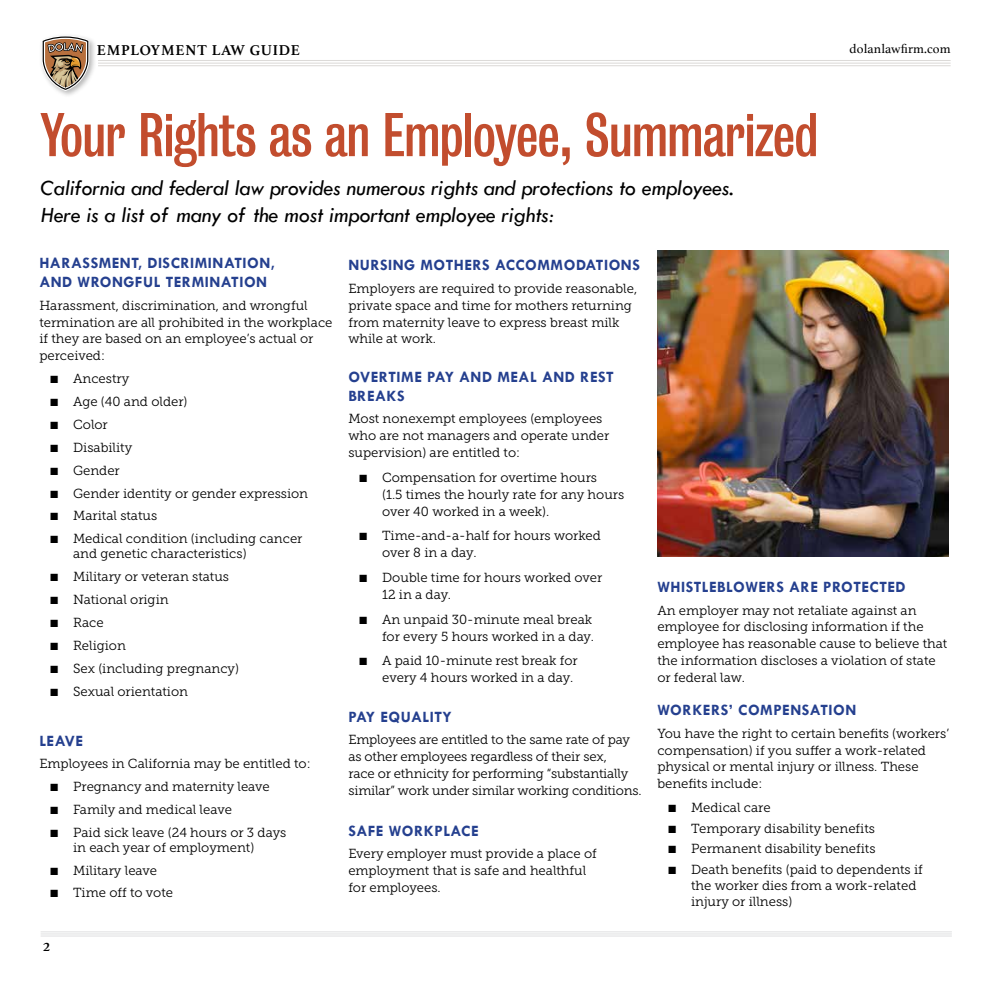
<style>
.page{position:relative;width:990px;height:990px;background:#fff}
.page>*{position:absolute;margin:0;border:0;box-sizing:border-box;transform-origin:0 0}
.t1{font:56.12px "Bureau Grotesque Three Three";color:#c24d2e}
.t2{font:italic 22.5px/27.5px "Tw Cen";letter-spacing:-.01em;color:#000}
.t3{font:17.5px "Athelas";color:#000}
.t4{font:700 16px/18.8px "Tw Cen";letter-spacing:.03em;color:#25408f}
.t5{font:700 15px "Athelas";letter-spacing:.05em;color:#000}
.t6{font:13.12px/16.9px "Museo Slab 300";color:#000}
.t7{font:13.12px "Athelas";letter-spacing:.01em;color:#000}
.s1{font-family:"Monotype Sorts";font-size:10px}
</style>
<div class="page">
<hr style="left:41px;top:931px;width:911px;height:1px;background:#dedfe0">
<hr style="left:41px;top:934px;width:911px;height:1px;background:#dedfe0">
<hr style="left:41px;top:936px;width:911px;height:1px;background:#dedfe0">
<div style="left:39px;top:33px;width:58px;height:65px;background:#000;opacity:.28"></div>
<svg style="left:41px;top:35px;width:49px;height:56px"></svg>
<hr style="left:98px;top:60px;width:853px;height:1px;background:#dcdad8">
<hr style="left:98px;top:63px;width:853px;height:1px;background:#dcdad8">
<hr style="left:98px;top:65px;width:853px;height:1px;background:#dcdad8">
<img style="left:658px;top:251px;width:291px;height:306px">
<p class="t5" style="left:97px;top:38px;width:205px">EMPLOYMENT LAW GUIDE</p>
<p class="t7" style="left:850px;top:38px;width:103px">dolanlawfirm.com</p>
<h1 class="t1" style="left:41px;top:104px;width:779px">Your Rights as an Employee, Summarized</h1>
<h2 class="t2" style="left:41px;top:174px;width:695px">California and federal law provides numerous rights and protections to employees.<br>Here is a list of many of the most important employee rights:</h2>
<p class="t4" style="left:39px;top:254px;width:237px">HARASSMENT, DISCRIMINATION,<br>AND WRONGFUL TERMINATION</p>
<p class="t6" style="left:39px;top:297px;width:295px">Harassment, discrimination, and wrongful termination are all prohibited in the workplace if they are based on an employee’s actual or perceived:</p>
<p class="t6" style="left:51px;top:367px;width:259px;line-height:22.9px"><span class="s1">Q</span> Ancestry<br><span class="s1">Q</span> Age (40 and older)<br><span class="s1">Q</span> Color<br><span class="s1">Q</span> Disability<br><span class="s1">Q</span> Gender<br><span class="s1">Q</span> Gender identity or gender expression<br><span class="s1">Q</span> Marital status<br><span class="s1">Q</span> Medical condition (including cancer</p>
<p class="t6" style="left:51px;top:542px;width:198px;line-height:22.9px;text-indent:22px">and genetic characteristics)<br><span class="s1">Q</span> Military or veteran status<br><span class="s1">Q</span> National origin<br><span class="s1">Q</span> Race<br><span class="s1">Q</span> Religion<br><span class="s1">Q</span> Sex (including pregnancy)<br><span class="s1">Q</span> Sexual orientation</p>
<p class="t4" style="left:39px;top:731px;width:45px">LEAVE</p>
<p class="t6" style="left:51px;top:752px;width:262px;line-height:22.9px;text-indent:-11px">Employees in California may be entitled to:<br><span class="s1">Q</span> Pregnancy and maternity leave<br><span class="s1">Q</span> Family and medical leave<br><span class="s1">Q</span> Paid sick leave (24 hours or 3 days</p>
<p class="t6" style="left:51px;top:836px;width:205px;line-height:22.9px;text-indent:22px">in each year of employment)<br><span class="s1">Q</span> Military leave<br><span class="s1">Q</span> Time off to vote</p>
<p class="t4" style="left:348px;top:256px;width:293px">NURSING MOTHERS ACCOMMODATIONS</p>
<p class="t6" style="left:348px;top:280px;width:290px">Employers are required to provide reasonable, private space and time for mothers returning from maternity leave to express breast milk while at work.</p>
<p class="t4" style="left:348px;top:367px;width:267px">OVERTIME PAY AND MEAL AND REST<br>BREAKS</p>
<p class="t6" style="left:348px;top:411px;width:263px">Most nonexempt employees (employees who are not managers and operate under supervision) are entitled to:</p>
<p class="t6" style="left:382px;top:469px;width:244px;text-indent:-22px"><span class="s1">Q</span> Compensation for overtime hours<br>(1.5 times the hourly rate for any hours over 40 worked in a week).</p>
<p class="t6" style="left:382px;top:528px;width:220px;text-indent:-22px"><span class="s1">Q</span> Time-and-a-half for hours worked over 8 in a day.</p>
<p class="t6" style="left:382px;top:569px;width:222px;text-indent:-22px"><span class="s1">Q</span> Double time for hours worked over<br>12 in a day.</p>
<p class="t6" style="left:360px;top:611px;width:236px;text-align:right"><span class="s1">Q</span> An unpaid 30-minute meal break for every 5 hours worked in a day.</p>
<p class="t6" style="left:382px;top:652px;width:197px;text-indent:-22px"><span class="s1">Q</span> A paid 10-minute rest break for every 4 hours worked in a day.</p>
<p class="t4" style="left:348px;top:707px;width:105px">PAY EQUALITY</p>
<p class="t6" style="left:348px;top:731px;width:295px">Employees are entitled to the same rate of pay as other employees regardless of their sex,<br>race or ethnicity for performing “substantially similar” work under similar working conditions.</p>
<p class="t4" style="left:348px;top:821px;width:132px">SAFE WORKPLACE</p>
<p class="t6" style="left:348px;top:846px;width:250px">Every employer must provide a place of employment that is safe and healthful for employees.</p>
<h3 class="t3" style="left:43px;top:931px;width:9px">2</h3>
<p class="t4" style="left:657px;top:577px;width:250px">WHISTLEBLOWERS ARE PROTECTED</p>
<p class="t6" style="left:657px;top:602px;width:292px">An employer may not retaliate against an employee for disclosing information if the employee has reasonable cause to believe that the information discloses a violation of state or federal law.</p>
<p class="t4" style="left:657px;top:700px;width:201px">WORKERS’ COMPENSATION</p>
<p class="t6" style="left:657px;top:725px;width:293px">You have the right to certain benefits (workers’ compensation) if you suffer a work-related physical or mental injury or illness. These benefits include:</p>
<p class="t6" style="left:669px;top:798px;width:256px;line-height:20.5px"><span class="s1">Q</span> Medical care<br><span class="s1">Q</span> Temporary disability benefits<br><span class="s1">Q</span> Permanent disability benefits<br><span class="s1">Q</span> Death benefits (paid to dependents if</p>
<p class="t6" style="left:691px;top:878px;width:227px;line-height:16.2px">the worker dies from a work-related injury or illness)</p>
</div>
